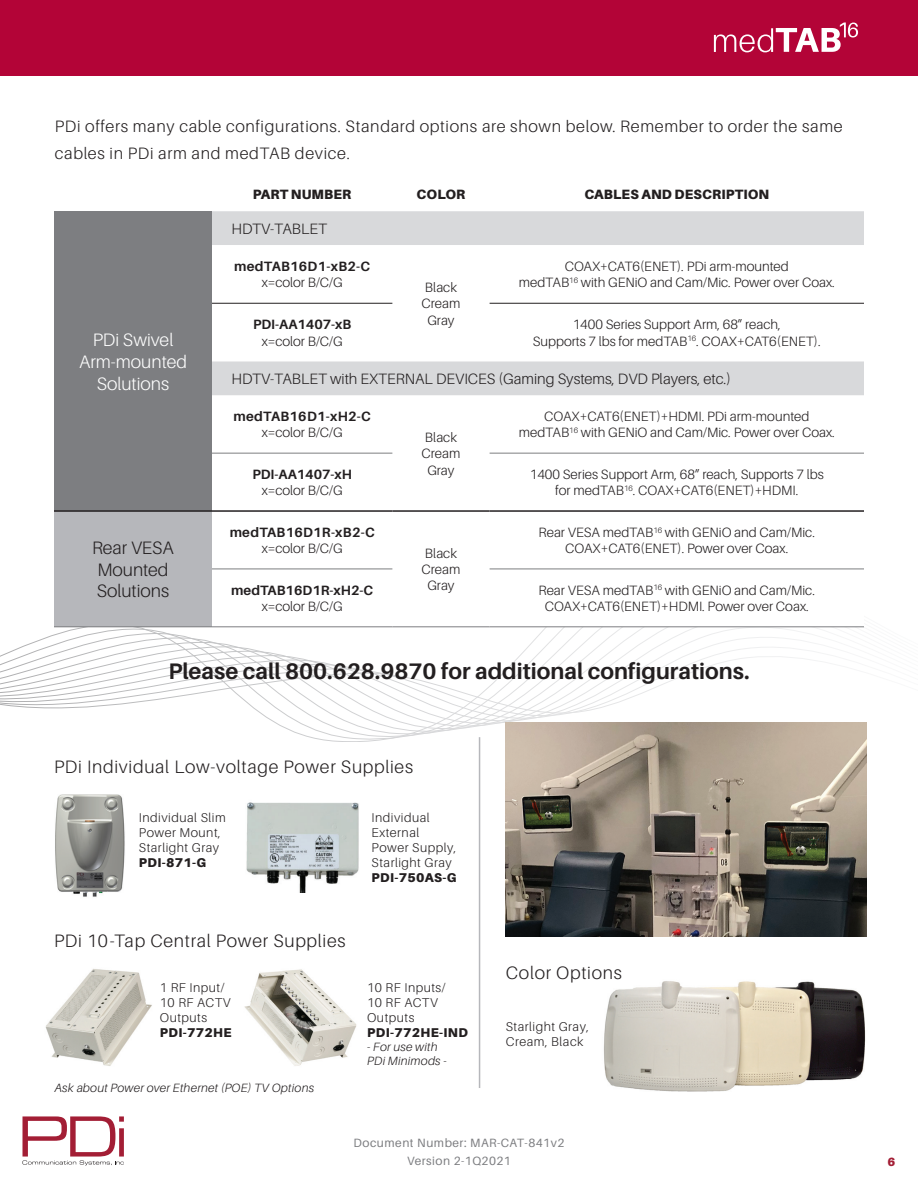
<style>
.page{position:relative;width:918px;height:1188px;background:#fff}
.page>*{position:absolute;margin:0;border:0;box-sizing:border-box;transform-origin:0 0}
.t1{font:700 22.5px "Aileron";color:#231f20}
.t2{font:300 18px "Aileron";letter-spacing:.04em;color:#231f20}
.t3{font:300 18px/21.6px "Aileron";color:#fff;text-align:center}
.t4{font:300 18px/21.6px "Aileron";color:#231f20}
.t5{font:300 16.5px/27px "Aileron";letter-spacing:.04em;color:#231f20}
.t6{font:300 15px "Aileron";color:#231f20}
.t7{font:300 13.5px/16.2px "Aileron";color:#231f20;text-align:center}
.t8{font:700 13.5px "Aileron";letter-spacing:.01em;color:#231f20}
.t9{font:900 13.5px "Aileron";letter-spacing:.01em;color:#231f20}
.t10{font:300 12.75px/15px "Aileron";letter-spacing:.04em;color:#231f20}
.t11{font:900 12.75px "Aileron";letter-spacing:.03em;color:#231f20}
.t12{font:italic 300 12px/14.4px "Aileron";letter-spacing:.02em;color:#231f20}
.t13{font:12px/18px "Aileron";letter-spacing:.04em;color:#7d7e81;text-align:center}
.t14{font:900 12px "Aileron";color:#a31e35}
</style>
<div class="page">
<img style="left:244px;top:969px;width:113px;height:97px">
<img style="left:45px;top:969px;width:107px;height:97px">
<img style="left:246px;top:802px;width:113px;height:91px">
<svg style="left:0;top:628px;width:867px;height:114px"></svg>
<img style="left:604px;top:981px;width:262px;height:111px">
<svg style="left:23px;top:1116px;width:101px;height:50px"></svg>
<div style="left:54px;top:211px;width:158px;height:300px;background:#7d7e81"></div>
<svg style="left:212px;top:211px;width:652px;height:184px"></svg>
<div style="left:54px;top:511px;width:158px;height:116px;background:#b6b7bb"></div>
<svg style="left:212px;top:568px;width:652px;height:59px"></svg>
<hr style="left:212px;top:303px;width:180px;height:1px;background:#231f20">
<hr style="left:490px;top:303px;width:374px;height:1px;background:#231f20">
<hr style="left:212px;top:453px;width:180px;height:1px;background:#7d7e81">
<hr style="left:490px;top:453px;width:374px;height:1px;background:#7d7e81">
<hr style="left:212px;top:569px;width:180px;height:1px;background:#7d7e81">
<hr style="left:490px;top:569px;width:374px;height:1px;background:#7d7e81">
<hr style="left:54px;top:627px;width:158px;height:1px;background:#7d7e81">
<hr style="left:212px;top:627px;width:180px;height:1px;background:#7d7e81">
<hr style="left:392px;top:627px;width:98px;height:1px;background:#7d7e81">
<hr style="left:490px;top:627px;width:374px;height:1px;background:#7d7e81">
<hr style="left:54px;top:510px;width:158px;height:2px;background:#231f20">
<hr style="left:212px;top:510px;width:180px;height:2px;background:#231f20">
<hr style="left:392px;top:510px;width:98px;height:2px;background:#231f20">
<hr style="left:490px;top:510px;width:374px;height:2px;background:#231f20">
<img style="left:506px;top:722px;width:360px;height:214px">
<hr style="left:479px;top:737px;width:1px;height:351px;background:#b6b7bb">
<img style="left:55px;top:794px;width:70px;height:103px">
<div style="left:0;top:0;width:918px;height:75px;background:#b30437"></div>
<svg style="left:714px;top:22px;width:144px;height:30px"></svg>
<p class="t5" style="left:55px;top:113px;width:789px">PDi offers many cable configurations. Standard options are shown below. Remember to order the same cables in PDi arm and medTAB device.</p>
<p class="t9" style="left:253px;top:186px;width:100px">PART NUMBER</p>
<p class="t9" style="left:417px;top:186px;width:50px">COLOR</p>
<p class="t9" style="left:584px;top:186px;width:186px">CABLES AND DESCRIPTION</p>
<h2 class="t3" style="left:79px;top:330px;width:109px">PDi Swivel<br>Arm-mounted<br>Solutions</h2>
<h2 class="t4" style="left:92px;top:537px;width:83px">Rear VESA<br>Mounted<br>Solutions</h2>
<p class="t6" style="left:231px;top:220px;width:97px">HDTV-TABLET</p>
<p class="t8" style="left:234px;top:259px;width:137px">medTAB16D1-xB2-C</p>
<p class="t7" style="left:262px;top:275px;width:83px">x=color B/C/G</p>
<p class="t7" style="left:422px;top:280px;width:40px">Black<br>Cream<br>Gray</p>
<p class="t7" style="left:519px;top:259px;width:318px">COAX+CAT6(ENET). PDi arm-mounted<br>medTAB<sup>16</sup> with GENiO and Cam/Mic. Power over Coax.</p>
<p class="t7" style="left:533px;top:317px;width:289px">1400 Series Support Arm, 68” reach,<br>Supports 7 lbs for medTAB<sup>16</sup>. COAX+CAT6(ENET).</p>
<p class="t6" style="left:231px;top:371px;width:501px">HDTV-TABLET with EXTERNAL DEVICES (Gaming Systems, DVD Players, etc.)</p>
<p class="t8" style="left:234px;top:409px;width:139px">medTAB16D1-xH2-C</p>
<p class="t7" style="left:262px;top:425px;width:83px">x=color B/C/G</p>
<p class="t7" style="left:422px;top:430px;width:40px">Black<br>Cream<br>Gray</p>
<p class="t8" style="left:253px;top:317px;width:100px">PDI-AA1407-xB</p>
<p class="t7" style="left:262px;top:333px;width:83px">x=color B/C/G</p>
<p class="t7" style="left:519px;top:409px;width:318px">COAX+CAT6(ENET)+HDMI. PDi arm-mounted medTAB<sup>16</sup> with GENiO and Cam/Mic. Power over Coax.</p>
<p class="t7" style="left:530px;top:467px;width:295px">1400 Series Support Arm, 68” reach, Supports 7 lbs for medTAB<sup>16</sup>. COAX+CAT6(ENET)+HDMI.</p>
<p class="t8" style="left:252px;top:467px;width:101px">PDI-AA1407-xH</p>
<p class="t7" style="left:262px;top:483px;width:83px">x=color B/C/G</p>
<p class="t8" style="left:230px;top:525px;width:147px">medTAB16D1R-xB2-C</p>
<p class="t7" style="left:262px;top:541px;width:83px">x=color B/C/G</p>
<p class="t7" style="left:422px;top:545px;width:40px">Black<br>Cream<br>Gray</p>
<p class="t8" style="left:231px;top:583px;width:143px">medTAB16D1R-xH2-C</p>
<p class="t7" style="left:262px;top:599px;width:83px">x=color B/C/G</p>
<p class="t7" style="left:539px;top:524px;width:278px">Rear VESA medTAB<sup>16</sup> with GENiO and Cam/Mic.<br>COAX+CAT6(ENET). Power over Coax.</p>
<p class="t7" style="left:539px;top:582px;width:278px">Rear VESA medTAB<sup>16</sup> with GENiO and Cam/Mic.<br>COAX+CAT6(ENET)+HDMI. Power over Coax.</p>
<h1 class="t1" style="left:168px;top:658px;width:583px">Please call 800.628.9870 for additional configurations.</h1>
<h2 class="t2" style="left:54px;top:757px;width:361px">PDi Individual Low-voltage Power Supplies</h2>
<p class="t10" style="left:139px;top:810px;width:88px">Individual Slim<br>Power Mount,<br>Starlight Gray</p>
<p class="t11" style="left:139px;top:855px;width:69px">PDI-871-G</p>
<p class="t10" style="left:372px;top:810px;width:86px">Individual<br>External<br>Power Supply,<br>Starlight Gray</p>
<p class="t11" style="left:372px;top:870px;width:86px">PDI-750AS-G</p>
<h2 class="t2" style="left:54px;top:931px;width:293px">PDi 10-Tap Central Power Supplies</h2>
<p class="t10" style="left:160px;top:980px;width:72px">1 RF Input/<br>10 RF ACTV<br>Outputs</p>
<p class="t11" style="left:160px;top:1025px;width:73px">PDI-772HE</p>
<p class="t12" style="left:54px;top:1080px;width:261px">Ask about Power over Ethernet (POE) TV Options</p>
<p class="t10" style="left:367px;top:980px;width:80px">10 RF Inputs/<br>10 RF ACTV<br>Outputs</p>
<p class="t11" style="left:367px;top:1025px;width:102px">PDI-772HE-IND</p>
<p class="t12" style="left:367px;top:1040px;width:81px">- For use with<br>PDi Minimods -</p>
<h2 class="t2" style="left:506px;top:963px;width:118px">Color Options</h2>
<p class="t10" style="left:506px;top:1019px;width:85px">Starlight Gray,<br>Cream, Black</p>
<p class="t13" style="left:354px;top:1134px;width:212px">Document Number: MAR-CAT-841v2<br>Version 2-1Q2021</p>
<p class="t14" style="left:888px;top:1154px;width:9px">6</p>
</div>
